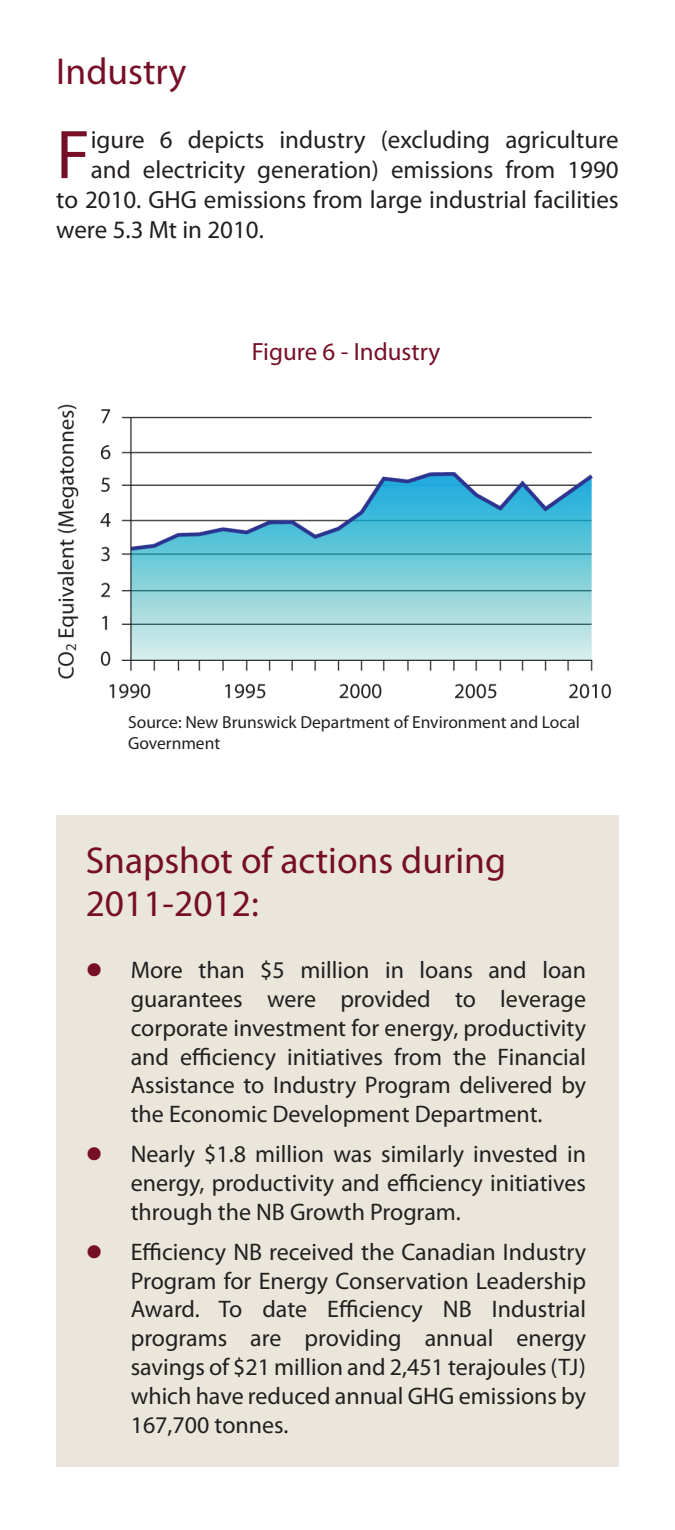
<style>
.page{position:relative;width:675px;height:1530px;background:#fff}
.page>*{position:absolute;margin:0;border:0;box-sizing:border-box;transform-origin:0 0}
.t1{font:69.5px "Myriad Pro";color:#770e28}
.t2{font:37.5px/42.5px "Myriad Pro";color:#770e28}
.t3{font:25px "Myriad Pro";color:#231f20}
.t4{font:25px "Myriad Pro";color:#770e28}
.t5{font:24px/28.8px "Myriad Pro";color:#231f20;text-align:justify}
.t6{font:17.5px/21px "Myriad Pro";color:#231f20}
</style>
<div class="page">
<img style="left:57px;top:404px;width:555px;height:295px">
<div style="left:56px;top:815px;width:563px;height:651px;background:#eae6db"></div>
<h2 class="t2" style="left:56px;top:50px;width:132px">Industry</h2>
<h1 class="t1" style="left:56px;top:112px;width:35px">F</h1>
<p class="t3" style="left:91px;top:124px;width:529px">igure 6 depicts industry (excluding agriculture</p>
<p class="t3" style="left:91px;top:154px;width:529px">and electricity generation) emissions from 1990</p>
<p class="t3" style="left:56px;top:184px;width:564px">to 2010. GHG emissions from large industrial facilities</p>
<p class="t3" style="left:56px;top:214px;width:209px">were 5.3 Mt in 2010.</p>
<p class="t4" style="left:252px;top:336px;width:190px">Figure 6 - Industry</p>
<p class="t6" style="left:128px;top:711px;width:453px">Source: New Brunswick Department of Environment and Local<br>Government</p>
<h2 class="t2" style="left:86px;top:839px;width:422px">Snapshot of actions during<br>2011-2012:</h2>
<p class="t5" style="left:131px;top:955px;width:457px">More than $5 million in loans and loan guarantees were provided to leverage corporate investment for energy, productivity and efficiency initiatives from the Financial Assistance to Industry Program delivered by the Economic Development Department.</p>
<p class="t5" style="left:131px;top:1139px;width:457px">Nearly $1.8 million was similarly invested in energy, productivity and efficiency initiatives through the NB Growth Program.</p>
<p class="t5" style="left:131px;top:1237px;width:457px">Efficiency NB received the Canadian Industry Program for Energy Conservation Leadership Award. To date Efficiency NB Industrial programs are providing annual energy savings of $21 million and 2,451 terajoules (TJ) which have reduced annual GHG emissions by 167,700 tonnes.</p>
</div>
